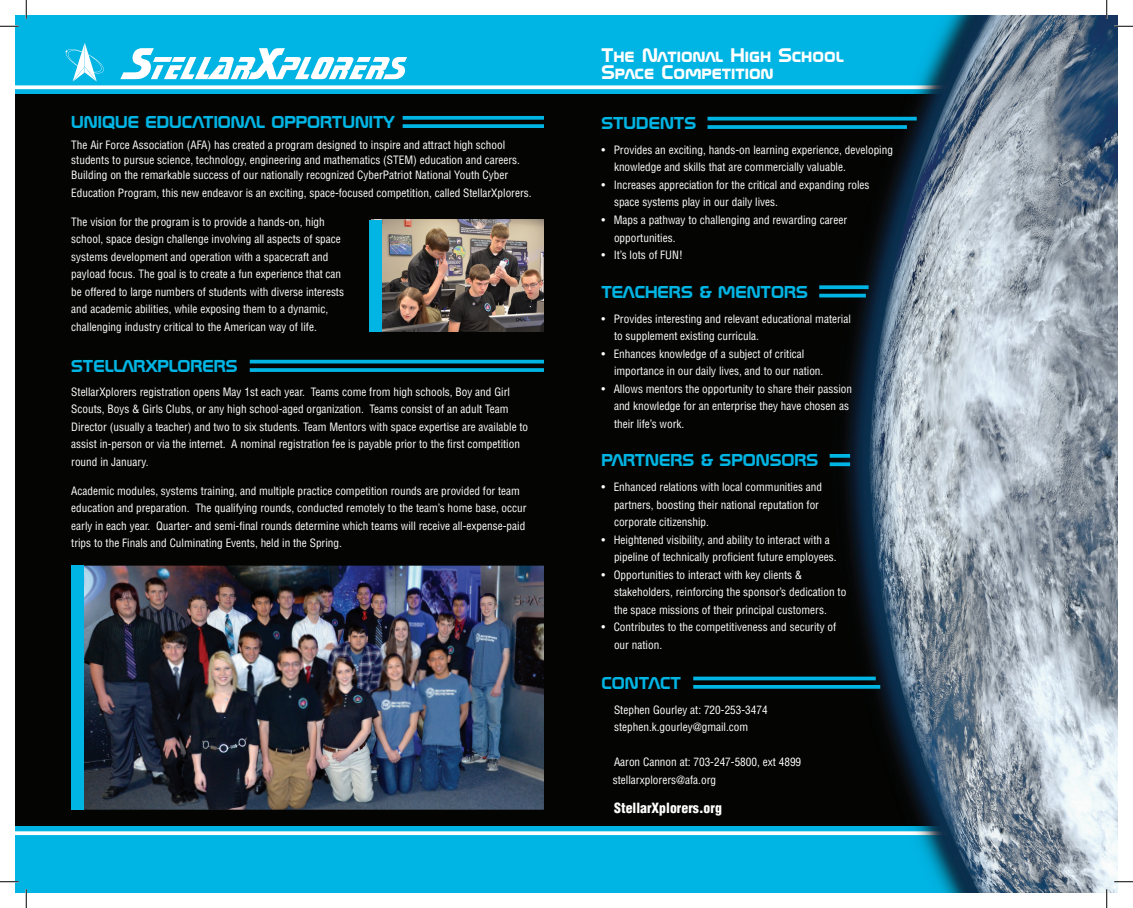
<style>
.page{position:relative;width:1133px;height:908px;background:#fff}
.page>*{position:absolute;margin:0;border:0;box-sizing:border-box;transform-origin:0 0}
.t1{font:700 20px "Space BT";color:#fff}
.t2{font:700 17.5px "Space BT";color:#00b4e3}
.t3{font:900 condensed 13.75px "Helvetica";color:#fff}
.t4{font:condensed 11.25px/17.5px "Helvetica";color:#fff}
</style>
<div class="page">
<img style="left:15px;top:94px;width:1103px;height:732px">
<img style="left:382px;top:219px;width:162px;height:112px">
<div style="left:369px;top:219px;width:13px;height:112px;background:#00b4e3"></div>
<img style="left:84px;top:565px;width:460px;height:244px">
<div style="left:71px;top:565px;width:13px;height:244px;background:#00b4e3"></div>
<svg style="left:15px;top:15px;width:1103px;height:79px;background:#0fa6d1"></svg>
<svg style="left:15px;top:85px;width:1103px;height:4px"></svg>
<svg style="left:15px;top:826px;width:1103px;height:66px;background:#15aed8"></svg>
<svg style="left:15px;top:831px;width:1103px;height:4px"></svg>
<svg style="left:65px;top:43px;width:39px;height:39px"></svg>
<svg style="left:120px;top:48px;width:287px;height:31px"></svg>
<svg style="left:402px;top:124px;width:142px;height:4px"></svg>
<svg style="left:402px;top:116px;width:142px;height:4px"></svg>
<svg style="left:250px;top:368px;width:294px;height:4px"></svg>
<hr style="left:250px;top:360px;width:294px;height:3px;background:#00b4e3">
<svg style="left:707px;top:125px;width:200px;height:4px"></svg>
<hr style="left:707px;top:117px;width:209px;height:3px;background:#00b4e3">
<hr style="left:819px;top:294px;width:47px;height:3px;background:#00b4e3">
<svg style="left:819px;top:285px;width:49px;height:4px"></svg>
<svg style="left:829px;top:462px;width:21px;height:4px"></svg>
<svg style="left:829px;top:454px;width:21px;height:4px"></svg>
<hr style="left:693px;top:685px;width:187px;height:3px;background:#00b4e3">
<svg style="left:693px;top:676px;width:182px;height:4px"></svg>
<svg style="left:0;top:25px;width:19px;height:2px"></svg>
<svg style="left:1114px;top:25px;width:18px;height:2px"></svg>
<svg style="left:0;top:880px;width:19px;height:2px"></svg>
<svg style="left:1114px;top:880px;width:18px;height:2px"></svg>
<svg style="left:25px;top:0;width:2px;height:19px"></svg>
<svg style="left:25px;top:889px;width:2px;height:19px"></svg>
<svg style="left:1105px;top:0;width:2px;height:19px"></svg>
<svg style="left:1105px;top:889px;width:2px;height:19px"></svg>
<p class="t2" style="left:71px;top:111px;width:325px">UNIQUE EDUCATIONAL OPPORTUNITY</p>
<p class="t4" style="left:71px;top:137px;width:450px;line-height:15px">The Air Force Association (AFA) has created a program designed to inspire and attract high school students to pursue science, technology, engineering and mathematics (STEM) education and careers.<br>Building on the remarkable success of our nationally recognized CyberPatriot National Youth Cyber</p>
<p class="t4" style="left:71px;top:184px;width:462px">Education Program, this new endeavor is an exciting, space-focused competition, called StellarXplorers.</p>
<p class="t4" style="left:71px;top:212px;width:274px">The vision for the program is to provide a hands-on, high school, space design challenge involving all aspects of space systems development and operation with a spacecraft and payload focus. The goal is to create a fun experience that can be offered to large numbers of students with diverse interests and academic abilities, while exposing them to a dynamic, challenging industry critical to the American way of life.</p>
<p class="t2" style="left:71px;top:355px;width:168px">STELLARXPLORERS</p>
<p class="t4" style="left:71px;top:382px;width:458px">StellarXplorers registration opens May 1st each year. Teams come from high schools, Boy and Girl Scouts, Boys &amp; Girls Clubs, or any high school-aged organization. Teams consist of an adult Team Director (usually a teacher) and two to six students. Team Mentors with space expertise are available to assist in-person or via the internet. A nominal registration fee is payable prior to the first competition round in January.</p>
<p class="t4" style="left:71px;top:481px;width:457px">Academic modules, systems training, and multiple practice competition rounds are provided for team education and preparation. The qualifying rounds, conducted remotely to the team’s home base, occur early in each year. Quarter- and semi-final rounds determine which teams will receive all-expense-paid trips to the Finals and Culminating Events, held in the Spring.</p>
<p class="t1" style="left:601px;top:43px;width:244px">The National High School</p>
<p class="t1" style="left:601px;top:60px;width:174px">Space Competition</p>
<p class="t2" style="left:601px;top:112px;width:96px">STUDENTS</p>
<p class="t4" style="left:601px;top:141px;width:293px">• Provides an exciting, hands-on learning experience, developing</p>
<p class="t4" style="left:614px;top:158px;width:233px">knowledge and skills that are commercially valuable.</p>
<p class="t4" style="left:601px;top:176px;width:269px">• Increases appreciation for the critical and expanding roles</p>
<p class="t4" style="left:614px;top:193px;width:165px">space systems play in our daily lives.</p>
<p class="t4" style="left:601px;top:211px;width:247px">• Maps a pathway to challenging and rewarding career</p>
<p class="t4" style="left:614px;top:228px;width:63px">opportunities.</p>
<p class="t4" style="left:601px;top:246px;width:83px">• It’s lots of FUN!</p>
<p class="t2" style="left:601px;top:281px;width:208px">TEACHERS &amp; MENTORS</p>
<p class="t4" style="left:601px;top:309px;width:251px">• Provides interesting and relevant educational material</p>
<p class="t4" style="left:614px;top:327px;width:146px">to supplement existing curricula.</p>
<p class="t4" style="left:614px;top:344px;width:211px;text-indent:-12px">• Enhances knowledge of a subject of critical importance in our daily lives, and to our nation.</p>
<p class="t4" style="left:601px;top:379px;width:252px">• Allows mentors the opportunity to share their passion</p>
<p class="t4" style="left:614px;top:397px;width:236px">and knowledge for an enterprise they have chosen as their life’s work.</p>
<p class="t2" style="left:601px;top:449px;width:218px">PARTNERS &amp; SPONSORS</p>
<p class="t4" style="left:601px;top:478px;width:222px">• Enhanced relations with local communities and</p>
<p class="t4" style="left:614px;top:495px;width:206px">partners, boosting their national reputation for corporate citizenship.</p>
<p class="t4" style="left:601px;top:530px;width:230px">• Heightened visibility, and ability to interact with a</p>
<p class="t4" style="left:614px;top:548px;width:224px">pipeline of technically proficient future employees.</p>
<p class="t4" style="left:614px;top:565px;width:234px;text-indent:-12px">• Opportunities to interact with key clients &amp; stakeholders, reinforcing the sponsor’s dedication to</p>
<p class="t4" style="left:614px;top:600px;width:214px">the space missions of their principal customers.</p>
<p class="t4" style="left:601px;top:618px;width:236px">• Contributes to the competitiveness and security of</p>
<p class="t4" style="left:614px;top:635px;width:50px">our nation.</p>
<p class="t2" style="left:601px;top:672px;width:81px">CONTACT</p>
<p class="t4" style="left:614px;top:700px;width:155px">Stephen Gourley at: 720-253-3474</p>
<p class="t4" style="left:614px;top:718px;width:136px">stephen.k.gourley@gmail.com</p>
<p class="t4" style="left:614px;top:753px;width:189px">Aaron Cannon at: 703-247-5800, ext 4899</p>
<p class="t4" style="left:612px;top:770px;width:105px">stellarxplorers@afa.org</p>
<p class="t3" style="left:614px;top:799px;width:109px">StellarXplorers.org</p>
</div>
